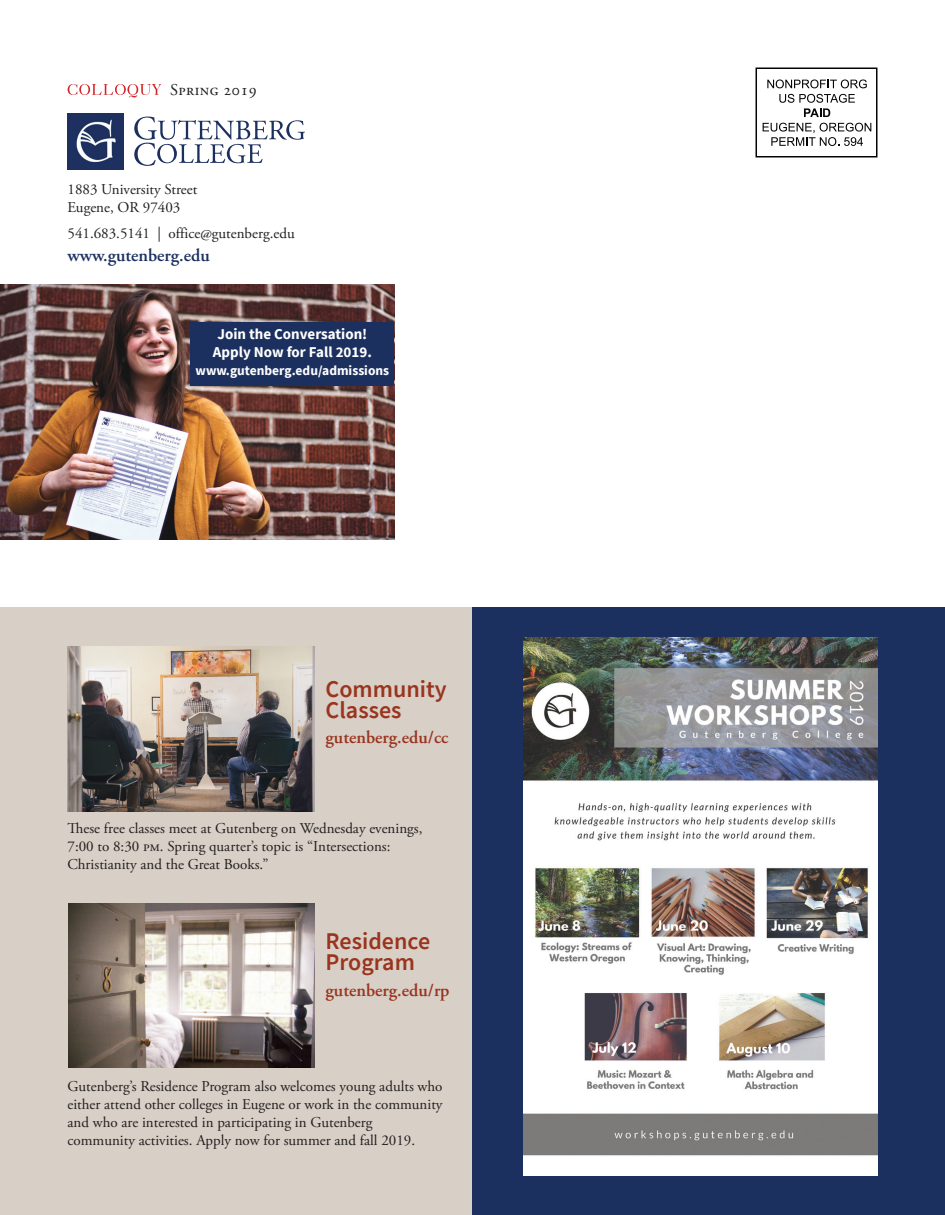
<style>
.page{position:relative;width:945px;height:1215px;background:#fff}
.page>*{position:absolute;margin:0;border:0;box-sizing:border-box;transform-origin:0 0}
.t1{font:600 24px/21px "Source Sans Pro";color:#99351f}
.t2{font:600 18px "Adobe Garamond Pro";color:#99351f}
.t3{font:600 18px "Adobe Garamond Pro";color:#1c305f}
.t4{font:16.5px "Adobe Garamond Pro";letter-spacing:.025em;color:#231f20}
.t5{font:15px/18px "Adobe Garamond Pro";color:#231f20}
.t6{font:700 15px/18px "Source Sans Pro";color:#fff;text-align:center}
.t7{font:700 13.5px "Source Sans Pro";color:#fff}
</style>
<div class="page">
<div style="left:0;top:608px;width:486px;height:607px;background:#d8cfc6"></div>
<div style="left:472px;top:608px;width:473px;height:607px;background:#1c305f"></div>
<div style="left:756px;top:68px;width:122px;height:90px;border:2px solid #040503"></div>
<svg style="left:767px;top:79px;width:100px;height:9px"></svg>
<svg style="left:779px;top:94px;width:76px;height:23px"></svg>
<svg style="left:763px;top:123px;width:108px;height:23px"></svg>
<svg style="left:68px;top:84px;width:93px;height:13px"></svg>
<img style="left:524px;top:637px;width:353px;height:539px">
<img style="left:0;top:285px;width:394px;height:255px">
<div style="left:191px;top:322px;width:203px;height:64px;background:#1c305f"></div>
<img style="left:68px;top:646px;width:247px;height:165px">
<img style="left:68px;top:903px;width:247px;height:165px">
<svg style="left:134px;top:117px;width:171px;height:49px"></svg>
<img style="left:68px;top:114px;width:55px;height:55px">
<p class="t4" style="left:170px;top:80px;width:89px">Spring 2019</p>
<p class="t5" style="left:68px;top:181px;width:131px">1883 University Street<br>Eugene, OR 97403</p>
<p class="t5" style="left:68px;top:225px;width:229px">541.683.5141 | office@gutenberg.edu</p>
<p class="t3" style="left:68px;top:245px;width:144px">www.gutenberg.edu</p>
<p class="t6" style="left:213px;top:325px;width:160px">Join the Conversation!<br>Apply Now for Fall 2019.</p>
<p class="t7" style="left:196px;top:361px;width:195px">www.gutenberg.edu/admissions</p>
<h1 class="t1" style="left:326px;top:678px;width:123px">Community<br>Classes</h1>
<p class="t2" style="left:326px;top:727px;width:124px">gutenberg.edu/cc</p>
<p class="t5" style="left:68px;top:820px;width:357px">These free classes meet at Gutenberg on Wednesday evenings,<br>7:00 to 8:30 pm. Spring quarter’s topic is “Intersections:<br>Christianity and the Great Books.”</p>
<h1 class="t1" style="left:326px;top:930px;width:106px">Residence<br>Program</h1>
<p class="t2" style="left:326px;top:980px;width:125px">gutenberg.edu/rp</p>
<p class="t5" style="left:68px;top:1078px;width:377px">Gutenberg’s Residence Program also welcomes young adults who either attend other colleges in Eugene or work in the community and who are interested in participating in Gutenberg community activities. Apply now for summer and fall 2019.</p>
</div>
